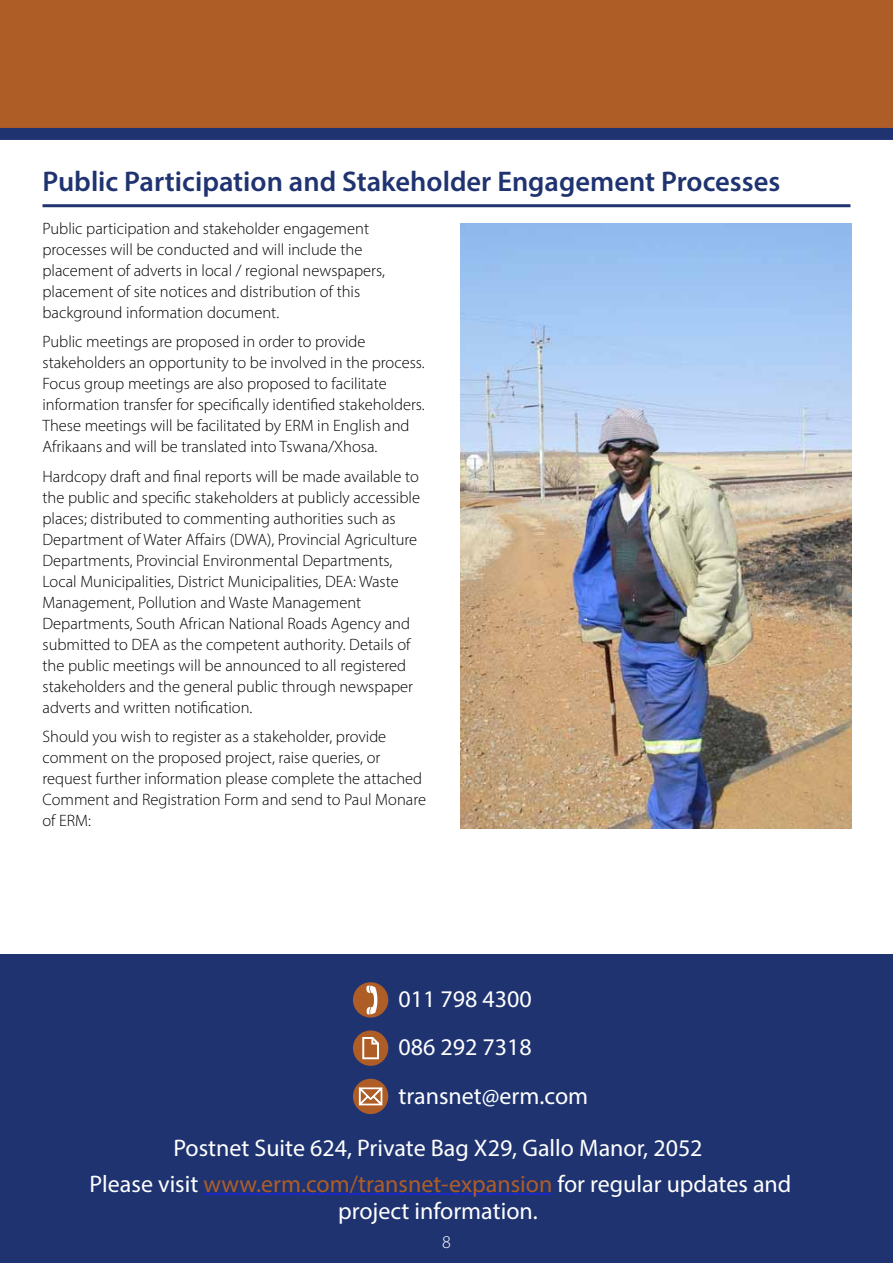
<style>
.page{position:relative;width:893px;height:1263px;background:#fff}
.page>*{position:absolute;margin:0;border:0;box-sizing:border-box;transform-origin:0 0}
.t1{font:600 28.5px "Myriad Pro";color:#1f3371}
.t2{font:24px/48.3px "Myriad Pro";color:#fff}
.t3{font:300 18px "Myriad Pro";color:#fff}
.t4{font:300 16.5px/21px "Myriad Pro";color:#000}
.s1{color:#ae5d27}
</style>
<div class="page">
<div style="left:0;top:0;width:893px;height:135px;background:#ae5d27"></div>
<div style="left:0;top:128px;width:893px;height:12px;background:#1f3371"></div>
<hr style="left:43px;top:204px;width:807px;height:3px;background:#1f3371">
<div style="left:0;top:955px;width:893px;height:308px;background:#1f3371"></div>
<hr style="left:203px;top:1193px;width:349px;height:1px;background:#1922fb">
<div style="left:353px;top:982px;width:35px;height:35px;background:#ae5d27;border-radius:50%"></div>
<svg style="left:366px;top:985px;width:11px;height:29px"></svg>
<div style="left:353px;top:1030px;width:35px;height:36px;background:#ae5d27;border-radius:50%"></div>
<svg style="left:362px;top:1037px;width:17px;height:23px"></svg>
<div style="left:353px;top:1079px;width:35px;height:35px;background:#ae5d27;border-radius:50%"></div>
<svg style="left:358px;top:1087px;width:25px;height:19px"></svg>
<img style="left:461px;top:223px;width:390px;height:605px">
<h1 class="t1" style="left:43px;top:164px;width:739px">Public Participation and Stakeholder Engagement Processes</h1>
<p class="t4" style="left:43px;top:218px;width:344px">Public participation and stakeholder engagement processes will be conducted and will include the placement of adverts in local / regional newspapers, placement of site notices and distribution of this background information document.</p>
<p class="t4" style="left:43px;top:331px;width:384px">Public meetings are proposed in order to provide stakeholders an opportunity to be involved in the process.<br>Focus group meetings are also proposed to facilitate information transfer for specifically identified stakeholders.<br>These meetings will be facilitated by ERM in English and Afrikaans and will be translated into Tswana/Xhosa.</p>
<p class="t4" style="left:43px;top:466px;width:379px">Hardcopy draft and final reports will be made available to the public and specific stakeholders at publicly accessible places; distributed to commenting authorities such as Department of Water Affairs (DWA), Provincial Agriculture Departments, Provincial Environmental Departments, Local Municipalities, District Municipalities, DEA: Waste Management, Pollution and Waste Management Departments, South African National Roads Agency and submitted to DEA as the competent authority. Details of the public meetings will be announced to all registered stakeholders and the general public through newspaper adverts and written notification.</p>
<p class="t4" style="left:43px;top:726px;width:385px">Should you wish to register as a stakeholder, provide comment on the proposed project, raise queries, or request further information please complete the attached Comment and Registration Form and send to Paul Monare of ERM:</p>
<h2 class="t2" style="left:398px;top:974px;width:191px">011 798 4300<br>086 292 7318 transnet@erm.com</h2>
<h2 class="t2" style="left:90px;top:1130px;width:703px;line-height:35.5px;text-align:center">Postnet Suite 624, Private Bag X29, Gallo Manor, 2052<br>Please visit <span class="s1">www.erm.com/transnet-expansion</span> for regular updates and</h2>
<h2 class="t2" style="left:338px;top:1186px;width:201px">project information.</h2>
<p class="t3" style="left:442px;top:1231px;width:10px">8</p>
</div>
